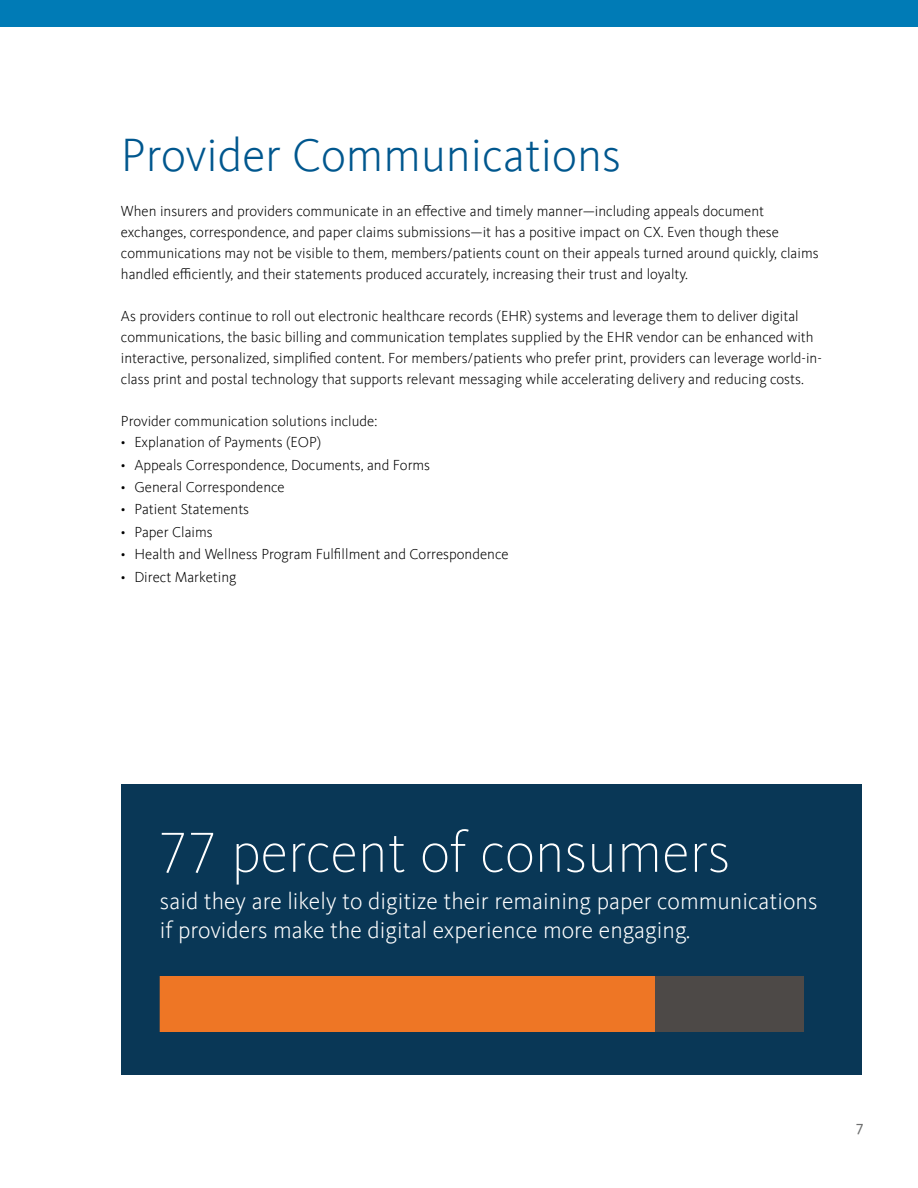
<style>
.page{position:relative;width:918px;height:1188px;background:#fff}
.page>*{position:absolute;margin:0;border:0;box-sizing:border-box;transform-origin:0 0}
.t1{font:300 expanded 58.5px "Kievit Offc";color:#fff}
.t2{font:300 48px "Kievit Offc";color:#00578e}
.t3{font:300 24px/28.8px "Kievit Offc";color:#fff}
.t4{font:300 15px/21px "Kievit Offc";color:#000}
.t5{font:15px "Kievit Offc";color:#6d6e6e}
</style>
<div class="page">
<div style="left:0;top:0;width:918px;height:27px;background:#007bb6"></div>
<div style="left:121px;top:784px;width:740px;height:290px;background:#093756"></div>
<div style="left:160px;top:977px;width:644px;height:55px;background:#4d4947"></div>
<div style="left:160px;top:977px;width:494px;height:55px;background:#ee7625"></div>
<h2 class="t2" style="left:121px;top:129px;width:501px">Provider Communications</h2>
<p class="t4" style="left:121px;top:201px;width:699px">When insurers and providers communicate in an effective and timely manner—including appeals document exchanges, correspondence, and paper claims submissions—it has a positive impact on CX. Even though these communications may not be visible to them, members/patients count on their appeals turned around quickly, claims handled efficiently, and their statements produced accurately, increasing their trust and loyalty.</p>
<p class="t4" style="left:121px;top:306px;width:702px">As providers continue to roll out electronic healthcare records (EHR) systems and leverage them to deliver digital communications, the basic billing and communication templates supplied by the EHR vendor can be enhanced with interactive, personalized, simplified content. For members/patients who prefer print, providers can leverage world-in&shy;class print and postal technology that supports relevant messaging while accelerating delivery and reducing costs.</p>
<p class="t4" style="left:121px;top:411px;width:258px">Provider communication solutions include:</p>
<p class="t4" style="left:121px;top:432px;width:202px">• Explanation of Payments (EOP)</p>
<p class="t4" style="left:121px;top:455px;width:311px">• Appeals Correspondence, Documents, and Forms</p>
<p class="t4" style="left:121px;top:477px;width:165px">• General Correspondence</p>
<p class="t4" style="left:121px;top:499px;width:130px">• Patient Statements</p>
<p class="t4" style="left:121px;top:522px;width:93px">• Paper Claims</p>
<p class="t4" style="left:121px;top:544px;width:389px">• Health and Wellness Program Fulfillment and Correspondence</p>
<p class="t4" style="left:121px;top:566px;width:117px">• Direct Marketing</p>
<h1 class="t1" style="left:159px;top:820px;width:573px">77 percent of consumers</h1>
<h3 class="t3" style="left:160px;top:887px;width:659px">said they are likely to digitize their remaining paper communications if providers make the digital experience more engaging.</h3>
<p class="t5" style="left:856px;top:1121px;width:10px">7</p>
</div>
